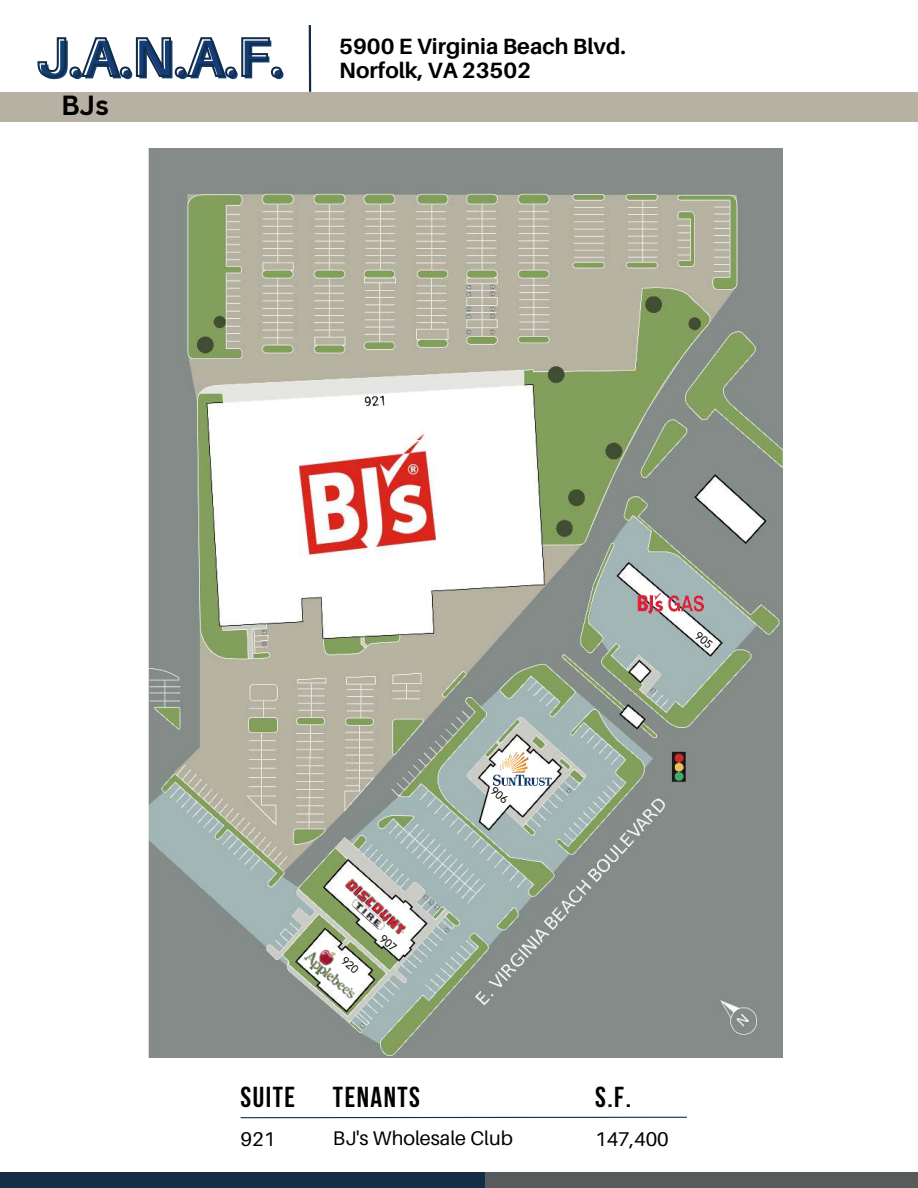
<style>
.page{position:relative;width:918px;height:1188px;background:#fff}
.page>*{position:absolute;margin:0;border:0;box-sizing:border-box;transform-origin:0 0}
.t1{font:700 54.75px "Aileron";color:#153e78}
.t2{font:700 28.8px "Bebas Neue";letter-spacing:.05em;color:#000}
.t3{font:700 27px "Canva Sans";color:#000}
.t4{font:700 22.05px/23.7px "Aileron";color:#000}
.t5{font:19.95px "Aileron";color:#000}
.t6{font:19.8px "Aileron";color:#000}
</style>
<div class="page">
<div style="left:0;top:1172px;width:485px;height:16px;background:#142d47"></div>
<div style="left:485px;top:1172px;width:433px;height:16px;background:#575b5b"></div>
<svg style="left:37px;top:37px;width:246px;height:41px"></svg>
<hr style="left:309px;top:25px;width:2px;height:67px;background:#142d47">
<hr style="left:241px;top:1117px;width:446px;height:1px;background:#142d47">
<div style="left:0;top:92px;width:918px;height:30px;background:#b6b1a2"></div>
<img style="left:148px;top:149px;width:635px;height:909px">
<img style="left:482px;top:742px;width:79px;height:54px">
<img style="left:301px;top:940px;width:67px;height:62px">
<img style="left:325px;top:866px;width:93px;height:92px">
<div style="left:284px;top:452px;width:166px;height:105px;background:#fff"></div>
<img style="left:299px;top:440px;width:136px;height:130px">
<img style="left:637px;top:581px;width:67px;height:44px">
<svg style="left:695px;top:631px;width:18px;height:17px"></svg>
<svg style="left:490px;top:786px;width:19px;height:17px"></svg>
<svg style="left:379px;top:934px;width:19px;height:17px"></svg>
<svg style="left:341px;top:956px;width:19px;height:18px"></svg>
<h1 class="t1" style="left:38px;top:29px;width:249px">J.A.N.A.F.</h1>
<p class="t3" style="left:61px;top:89px;width:49px">BJs</p>
<p class="t4" style="left:339px;top:35px;width:288px">5900 E Virginia Beach Blvd.<br>Norfolk, VA 23502</p>
<h2 class="t2" style="left:241px;top:1081px;width:56px">SUITE</h2>
<p class="t5" style="left:241px;top:1128px;width:36px">921</p>
<h2 class="t2" style="left:333px;top:1081px;width:89px">TENANTS</h2>
<p class="t6" style="left:333px;top:1127px;width:181px">BJ's Wholesale Club</p>
<p class="t5" style="left:595px;top:1128px;width:75px">147,400</p>
<h2 class="t2" style="left:595px;top:1081px;width:37px">S.F.</h2>
</div>
